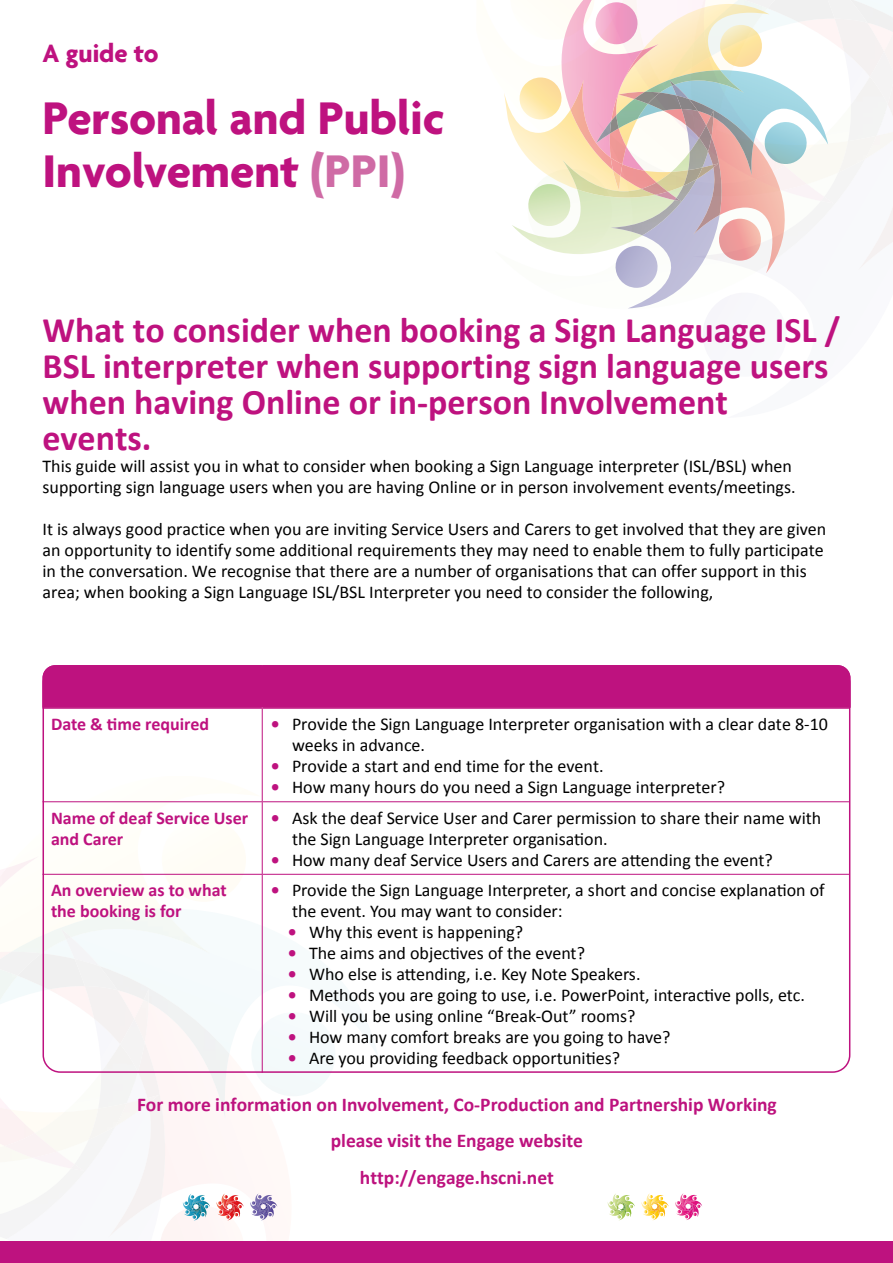
<style>
.page{position:relative;width:893px;height:1263px;background:#fff}
.page>*{position:absolute;margin:0;border:0;box-sizing:border-box;transform-origin:0 0}
.P_-_A_guide_to_PPI_t{font:700 49.5px "Agenda";color:#be127f}
.P_-_Body_text_12_14{font:700 36px/36px "Calibri";color:#be127f}
.P_-_A_guide_to_PPI_t-2{font:700 27px "Agenda";color:#be127f}
.t1{font:700 19.5px/36.8px "Calibri";color:#bd127e;text-align:center}
.P_-_Bullets{font:18px/21px "Calibri";color:#000}
.P_-_Body_text_12_14-2{font:18px/21px "Calibri";color:#000}
.P_-_Body_text_12_14-3{font:700 18px/21px "Calibri";color:#be127f}
.s1{color:#cf6ba5}
.s2{font-weight:700;color:#be127f}
</style>
<div class="page">
<svg style="left:0;top:776px;width:335px;height:466px"></svg>
<svg style="left:608px;top:1193px;width:27px;height:27px"></svg>
<svg style="left:641px;top:1193px;width:28px;height:27px"></svg>
<svg style="left:675px;top:1193px;width:27px;height:27px"></svg>
<svg style="left:504px;top:0;width:389px;height:309px"></svg>
<div style="left:0;top:1242px;width:893px;height:21px;background:#be127f"></div>
<hr style="left:43px;top:708px;width:219px;height:1px;background:#be127f">
<hr style="left:262px;top:708px;width:587px;height:1px;background:#be127f">
<hr style="left:262px;top:709px;width:1px;height:92px;background:#be127f">
<hr style="left:43px;top:801px;width:219px;height:1px;background:#be127f">
<hr style="left:262px;top:801px;width:587px;height:1px;background:#be127f">
<hr style="left:262px;top:802px;width:1px;height:72px;background:#be127f">
<hr style="left:43px;top:874px;width:219px;height:1px;background:#be127f">
<hr style="left:262px;top:874px;width:587px;height:1px;background:#be127f">
<hr style="left:262px;top:875px;width:1px;height:198px;background:#be127f">
<div style="left:293px;top:1171px;width:297px;height:49px;background:#fff"></div>
<div style="left:43px;top:665px;width:807px;height:43px;background:#be127f"></div>
<p class="P_-_A_guide_to_PPI_t-2" style="left:43px;top:39px;width:118px">A guide to</p>
<p class="P_-_A_guide_to_PPI_t" style="left:43px;top:92px;width:404px">Personal and Public</p>
<p class="P_-_A_guide_to_PPI_t" style="left:43px;top:144px;width:364px">Involvement <span class="s1">(PPI)</span></p>
<p class="P_-_Body_text_12_14" style="left:43px;top:310px;width:799px">What to consider when booking a Sign Language ISL / BSL interpreter when supporting sign language users when having Online or in-person Involvement events.</p>
<p class="P_-_Body_text_12_14-2" style="left:43px;top:455px;width:755px">This guide will assist you in what to consider when booking a Sign Language interpreter (ISL/BSL) when supporting sign language users when you are having Online or in person involvement events/meetings.</p>
<p class="P_-_Body_text_12_14-2" style="left:43px;top:518px;width:785px">It is always good practice when you are inviting Service Users and Carers to get involved that they are given an opportunity to identify some additional requirements they may need to enable them to fully participate in the conversation. We recognise that there are a number of organisations that can offer support in this area; when booking a Sign Language ISL/BSL Interpreter you need to consider the following,</p>
<p class="P_-_Body_text_12_14-3" style="left:51px;top:713px;width:160px">Date &amp; time required</p>
<p class="P_-_Bullets" style="left:292px;top:713px;width:537px;text-indent:-21px"><span class="s2">•</span> Provide the Sign Language Interpreter organisation with a clear date 8-10 weeks in advance.</p>
<p class="P_-_Bullets" style="left:271px;top:755px;width:334px"><span class="s2">•</span> Provide a start and end time for the event.</p>
<p class="P_-_Bullets" style="left:271px;top:776px;width:456px"><span class="s2">•</span> How many hours do you need a Sign Language interpreter?</p>
<p class="P_-_Body_text_12_14-3" style="left:51px;top:807px;width:199px">Name of deaf Service User and Carer</p>
<p class="P_-_Bullets" style="left:292px;top:807px;width:531px;text-indent:-21px"><span class="s2">•</span> Ask the deaf Service User and Carer permission to share their name with the Sign Language Interpreter organisation.</p>
<p class="P_-_Bullets" style="left:271px;top:849px;width:504px"><span class="s2">•</span> How many deaf Service Users and Carers are attending the event?</p>
<p class="P_-_Body_text_12_14-3" style="left:51px;top:879px;width:177px">An overview as to what the booking is for</p>
<p class="P_-_Bullets" style="left:292px;top:879px;width:534px;text-indent:-21px"><span class="s2">•</span> Provide the Sign Language Interpreter, a short and concise explanation of the event. You may want to consider:</p>
<p class="P_-_Bullets" style="left:288px;top:921px;width:237px"><span class="s2">•</span> Why this event is happening?</p>
<p class="P_-_Bullets" style="left:288px;top:942px;width:299px"><span class="s2">•</span> The aims and objectives of the event?</p>
<p class="P_-_Bullets" style="left:288px;top:963px;width:354px"><span class="s2">•</span> Who else is attending, i.e. Key Note Speakers.</p>
<p class="P_-_Bullets" style="left:288px;top:984px;width:519px"><span class="s2">•</span> Methods you are going to use, i.e. PowerPoint, interactive polls, etc.</p>
<p class="P_-_Bullets" style="left:288px;top:1005px;width:349px"><span class="s2">•</span> Will you be using online “Break-Out” rooms?</p>
<p class="P_-_Bullets" style="left:288px;top:1026px;width:384px"><span class="s2">•</span> How many comfort breaks are you going to have?</p>
<p class="P_-_Bullets" style="left:288px;top:1047px;width:334px"><span class="s2">•</span> Are you providing feedback opportunities?</p>
<p class="t1" style="left:137px;top:1085px;width:641px">For more information on Involvement, Co-Production and Partnership Working please visit the Engage website<br>http://engage.hscni.net</p>
</div>
